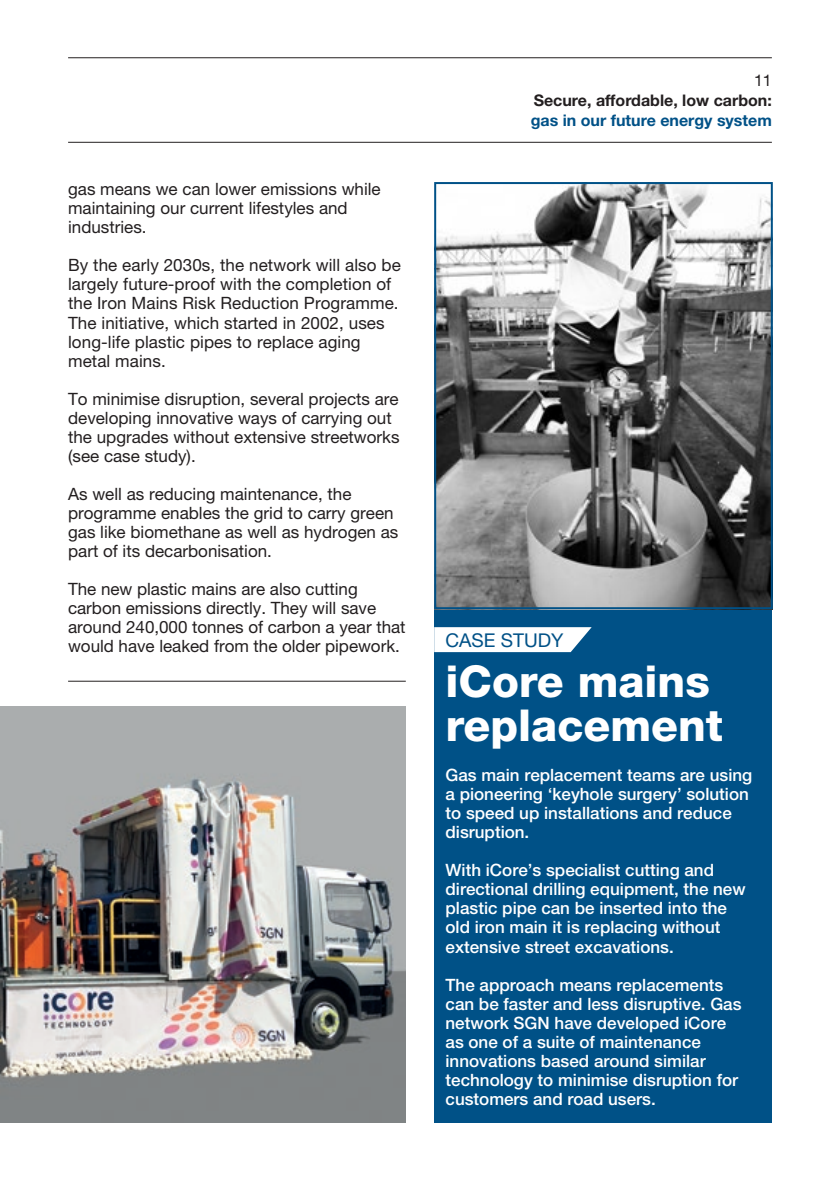
<style>
.page{position:relative;width:840px;height:1191px;background:#fff}
.page>*{position:absolute;margin:0;border:0;box-sizing:border-box;transform-origin:0 0}
.t1{font:800 44px/44px "Helvetica Neue LT";color:#fff}
.t2{font:19px "Helvetica Neue LT";color:#005187}
.t3{font:17px/19px "Helvetica Neue LT";color:#231f20}
.t4{font:500 17px/19px "Helvetica Neue LT";color:#fff}
.t5{font:700 16px "Helvetica Neue LT";color:#231f20}
.t6{font:700 16px "Helvetica Neue LT";color:#005187}
.t7{font:16px "Helvetica Neue LT";color:#231f20}
</style>
<div class="page">
<hr style="left:68px;top:57px;width:703px;height:1px;background:#231f20">
<hr style="left:68px;top:142px;width:703px;height:1px;background:#231f20">
<div style="left:434px;top:182px;width:337px;height:940px;background:#005187"></div>
<img style="left:0;top:706px;width:405px;height:417px">
<hr style="left:68px;top:681px;width:337px;height:1px;background:#231f20">
<img style="left:437px;top:185px;width:332px;height:421px">
<div style="left:434px;top:182px;width:338px;height:427px;border:2px solid #005187"></div>
<svg style="left:434px;top:627px;width:157px;height:25px;background:#edf2f6"></svg>
<p class="t3" style="left:68px;top:180px;width:314px">gas means we can lower emissions while maintaining our current lifestyles and industries.</p>
<p class="t3" style="left:68px;top:256px;width:334px">By the early 2030s, the network will also be largely future-proof with the completion of the Iron Mains Risk Reduction Programme.<br>The initiative, which started in 2002, uses long-life plastic pipes to replace aging metal mains.</p>
<p class="t3" style="left:68px;top:389px;width:333px">To minimise disruption, several projects are developing innovative ways of carrying out the upgrades without extensive streetworks (see case study).</p>
<p class="t3" style="left:68px;top:484px;width:331px">As well as reducing maintenance, the programme enables the grid to carry green gas like biomethane as well as hydrogen as part of its decarbonisation.</p>
<p class="t3" style="left:68px;top:579px;width:339px">The new plastic mains are also cutting carbon emissions directly. They will save around 240,000 tonnes of carbon a year that would have leaked from the older pipework.</p>
<p class="t7" style="left:753px;top:71px;width:19px">11</p>
<p class="t5" style="left:533px;top:91px;width:239px">Secure, affordable, low carbon:</p>
<p class="t6" style="left:530px;top:111px;width:242px">gas in our future energy system</p>
<p class="t2" style="left:445px;top:628px;width:119px">CASE STUDY</p>
<h1 class="t1" style="left:445px;top:658px;width:279px">iCore mains replacement</h1>
<p class="t4" style="left:445px;top:765px;width:308px">Gas main replacement teams are using a pioneering ‘keyhole surgery’ solution to speed up installations and reduce disruption.</p>
<p class="t4" style="left:445px;top:860px;width:301px">With iCore’s specialist cutting and directional drilling equipment, the new plastic pipe can be inserted into the old iron main it is replacing without extensive street excavations.</p>
<p class="t4" style="left:445px;top:974px;width:297px">The approach means replacements can be faster and less disruptive. Gas network SGN have developed iCore as one of a suite of maintenance innovations based around similar technology to minimise disruption for customers and road users.</p>
</div>
